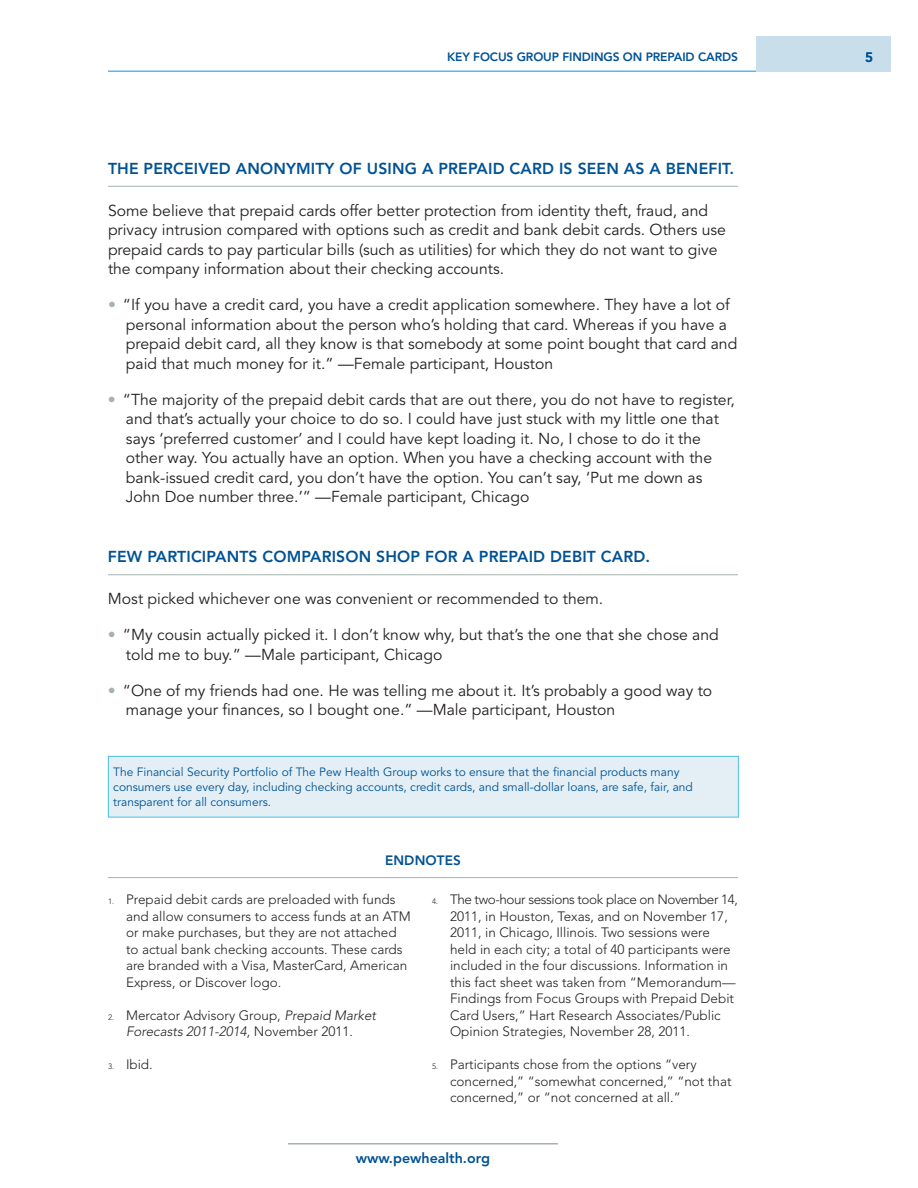
<style>
.page{position:relative;width:918px;height:1188px;background:#fff}
.page>*{position:absolute;margin:0;border:0;box-sizing:border-box;transform-origin:0 0}
.t1{font:15.75px/19.5px "Avenir LT Std";color:#231f20}
.t2{font:800 15.75px "Avenir LT Std";letter-spacing:.01em;color:#005294}
.t3{font:800 14.25px "Avenir LT Std";color:#005294}
.t4{font:300 13.5px/16.5px "Avenir LT Std";color:#231f20}
.t5{font:800 13.5px "Avenir LT Std";letter-spacing:.01em;color:#005294}
.t6{font:12px/15px "Avenir LT Std";color:#005294}
.t7{font:800 12px "Avenir LT Std";letter-spacing:-.01em;color:#005294}
.s1{color:#a4b3ab}
.s2{font-size:7.8px}
.s3{font-style:italic}
</style>
<div class="page">
<hr style="left:288px;top:1143px;width:270px;height:1px;background:#a4b3ab">
<hr style="left:108px;top:71px;width:648px;height:1px;background:#4fbdec">
<div style="left:756px;top:36px;width:135px;height:36px;background:#c8dfeb"></div>
<hr style="left:108px;top:186px;width:630px;height:1px;background:#a4b3ab">
<hr style="left:108px;top:574px;width:630px;height:1px;background:#a4b3ab">
<div style="left:108px;top:756px;width:630px;height:61px;background:#e3eff5"></div>
<div style="left:108px;top:756px;width:631px;height:62px;border:1px solid #4fbdec"></div>
<hr style="left:108px;top:877px;width:630px;height:1px;background:#a4b3ab">
<p class="t7" style="left:447px;top:50px;width:292px">KEY FOCUS GROUP FINDINGS ON PREPAID CARDS</p>
<p class="t5" style="left:865px;top:49px;width:9px">5</p>
<p class="t2" style="left:108px;top:159px;width:628px">TH E PERCEIVED ANONYMITY OF USING A PREPAID CARD IS SEEN AS A BENEFIT.</p>
<p class="t1" style="left:108px;top:201px;width:620px">Some believe that prepaid cards offer better protection from identity theft, fraud, and privacy intrusion compared with options such as credit and bank debit cards. Others use prepaid cards to pay particular bills (such as utilities) for which they do not want to give the company information about their checking accounts.</p>
<p class="t1" style="left:126px;top:296px;width:613px;text-indent:-18px"><span class="s1">•</span> “If you have a credit card, you have a credit application somewhere. They have a lot of personal information about the person who’s holding that card. Whereas if you have a prepaid debit card, all they know is that somebody at some point bought that card and paid that much money for it.” —Female participant, Houston</p>
<p class="t1" style="left:126px;top:390px;width:610px;text-indent:-18px"><span class="s1">•</span> “The majority of the prepaid debit cards that are out there, you do not have to register, and that’s actually your choice to do so. I could have just stuck with my little one that says ‘preferred customer’ and I could have kept loading it. No, I chose to do it the other way. You actually have an option. When you have a checking account with the bank-issued credit card, you don’t have the option. You can’t say, ‘Put me down as John Doe number three.’” —Female participant, Chicago</p>
<p class="t2" style="left:108px;top:548px;width:544px">FEW PARTICIPANTS COMPARISON SHOP FOR A PREPAID DEBIT CARD.</p>
<p class="t1" style="left:108px;top:590px;width:497px">Most picked whichever one was convenient or recommended to them.</p>
<p class="t1" style="left:126px;top:626px;width:594px;text-indent:-18px"><span class="s1">•</span> “My cousin actually picked it. I don’t know why, but that’s the one that she chose and told me to buy.” —Male participant, Chicago</p>
<p class="t1" style="left:126px;top:681px;width:588px;text-indent:-18px"><span class="s1">•</span> “One of my friends had one. He was telling me about it. It’s probably a good way to manage your finances, so I bought one.” —Male participant, Houston</p>
<p class="t6" style="left:113px;top:765px;width:581px">The Financial Security Portfolio of The Pew Health Group works to ensure that the financial products many consumers use every day, including checking accounts, credit cards, and small-dollar loans, are safe, fair, and transparent for all consumers.</p>
<p class="t5" style="left:385px;top:853px;width:77px">ENDNOTES</p>
<p class="t4" style="left:126px;top:891px;width:286px;text-indent:-18px"><span class="s2">1.</span> Prepaid debit cards are preloaded with funds and allow consumers to access funds at an ATM or make purchases, but they are not attached to actual bank checking accounts. These cards are branded with a Visa, MasterCard, American Express, or Discover logo.</p>
<p class="t4" style="left:108px;top:1007px;width:270px;text-align:center"><span class="s2">2.</span> Mercator Advisory Group, <span class="s3">Prepaid Market<br>Forecasts 2011-2014</span>, November 2011.</p>
<p class="t4" style="left:108px;top:1056px;width:46px"><span class="s2">3.</span> Ibid.</p>
<p class="t4" style="left:450px;top:891px;width:289px;text-indent:-18px"><span class="s2">4.</span> The two-hour sessions took place on November 14, 2011, in Houston, Texas, and on November 17, 2011, in Chicago, Illinois. Two sessions were held in each city; a total of 40 participants were included in the four discussions. Information in this fact sheet was taken from “Memorandum— Findings from Focus Groups with Prepaid Debit Card Users,” Hart Research Associates/Public Opinion Strategies, November 28, 2011.</p>
<p class="t4" style="left:450px;top:1056px;width:283px;text-indent:-18px"><span class="s2">5.</span> Participants chose from the options “very concerned,” “somewhat concerned,” “not that concerned,” or “not concerned at all.”</p>
<p class="t3" style="left:356px;top:1149px;width:136px">WWW.PEWHEALTH.ORG</p>
</div>
